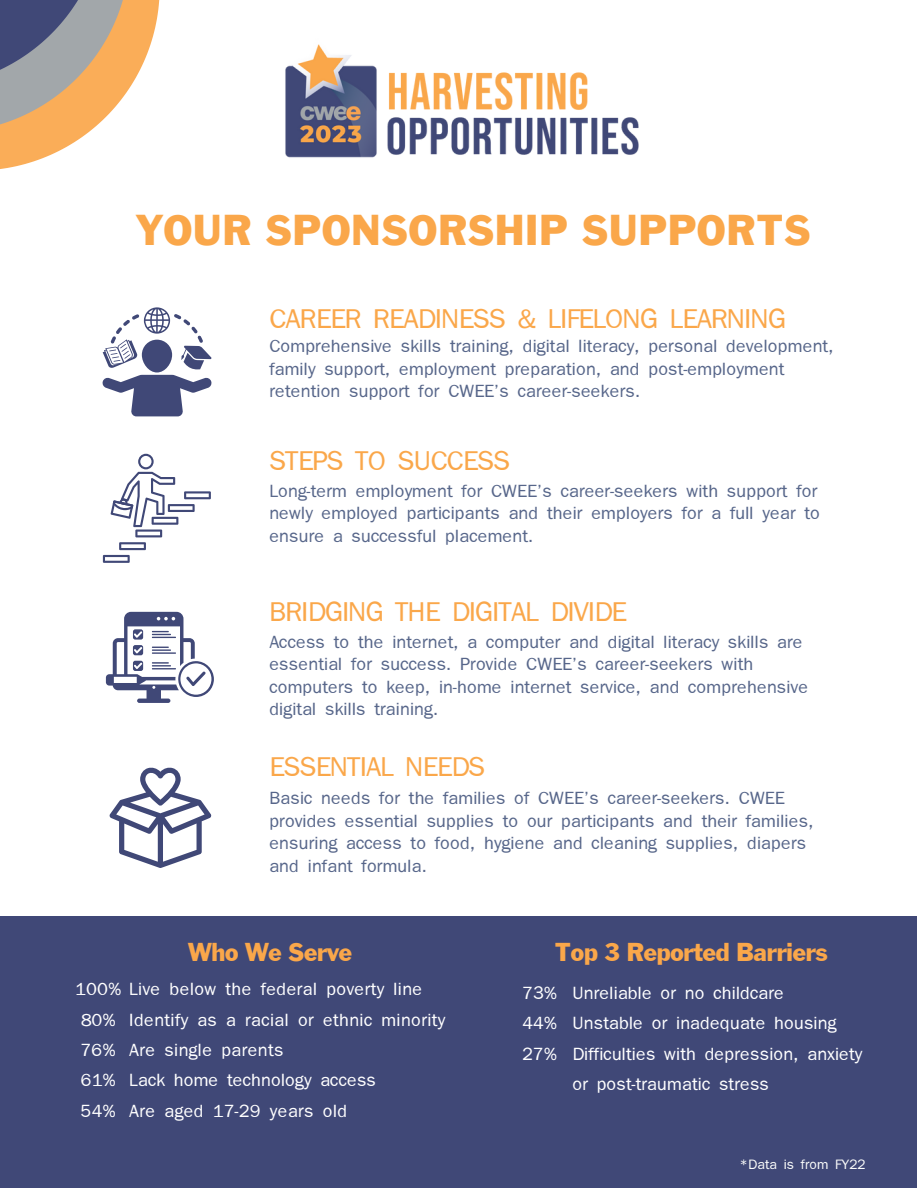
<style>
.page{position:relative;width:918px;height:1188px;background:#fff}
.page>*{position:absolute;margin:0;border:0;box-sizing:border-box;transform-origin:0 0}
.t1{font:45px "Franklin Gothic";color:#faa74a}
.t2{font:300 30px "Franklin Gothic";letter-spacing:-.03em;color:#faa74a}
.t3{font:27px "Franklin Gothic";letter-spacing:-.03em;color:#faa74a}
.t4{font:300 19.5px/22.5px "Franklin Gothic";color:#57668a}
.t5{font:300 19.5px/30.3px "Franklin Gothic";color:#fff}
.t6{font:300 15px "Franklin Gothic";color:#fbfcfb}
</style>
<div class="page">
<img style="left:285px;top:44px;width:354px;height:114px">
<svg style="left:103px;top:454px;width:108px;height:109px"></svg>
<svg style="left:106px;top:612px;width:108px;height:91px"></svg>
<svg style="left:102px;top:307px;width:110px;height:109px"></svg>
<svg style="left:109px;top:767px;width:103px;height:101px"></svg>
<div style="left:0;top:917px;width:917px;height:271px;background:#404877"></div>
<svg style="left:0;top:0;width:160px;height:169px"></svg>
<h1 class="t1" style="left:136px;top:215px;width:676px">YOUR SPONSORSHIP SUPPORTS</h1>
<h2 class="t2" style="left:269px;top:303px;width:519px">CAREER READINESS &amp; LIFELONG LEARNING</h2>
<p class="t4" style="left:269px;top:335px;width:566px">Comprehensive skills training, digital literacy, personal development, family support, employment preparation, and post-employment retention support for CWEE's career-seekers.</p>
<h2 class="t2" style="left:269px;top:446px;width:243px">STEPS TO SUCCESS</h2>
<p class="t4" style="left:269px;top:479px;width:552px">Long-term employment for CWEE's career-seekers with support for newly employed participants and their employers for a full year to ensure a successful placement.</p>
<h2 class="t2" style="left:269px;top:597px;width:359px">BRIDGING THE DIGITAL DIVIDE</h2>
<p class="t4" style="left:269px;top:630px;width:540px">Access to the internet, a computer and digital literacy skills are essential for success. Provide CWEE's career-seekers with computers to keep, in-home internet service, and comprehensive digital skills training.</p>
<h2 class="t2" style="left:269px;top:752px;width:218px">ESSENTIAL NEEDS</h2>
<p class="t4" style="left:269px;top:787px;width:546px">Basic needs for the families of CWEE's career-seekers. CWEE provides essential supplies to our participants and their families, ensuring access to food, hygiene and cleaning supplies, diapers and infant formula.</p>
<h3 class="t3" style="left:188px;top:943px;width:166px">Who We Serve</h3>
<h3 class="t3" style="left:555px;top:943px;width:275px">Top 3 Reported Barriers</h3>
<p class="t5" style="left:75px;top:974px;width:349px">100% Live below the federal poverty line<br>80%<br>76%<br>61%<br>54%</p>
<p class="t5" style="left:129px;top:1004px;width:318px">Identify as a racial or ethnic minority<br>Are single parents<br>Lack home technology access<br>Are aged 17-29 years old</p>
<p class="t5" style="left:523px;top:977px;width:36px;text-align:justify">73% 44% 27%</p>
<p class="t5" style="left:572px;top:977px;width:292px">Unreliable or no childcare<br>Unstable or inadequate housing<br>Difficulties with depression, anxiety or post-traumatic stress</p>
<p class="t6" style="left:740px;top:1157px;width:127px">*Data is from FY22</p>
</div>
